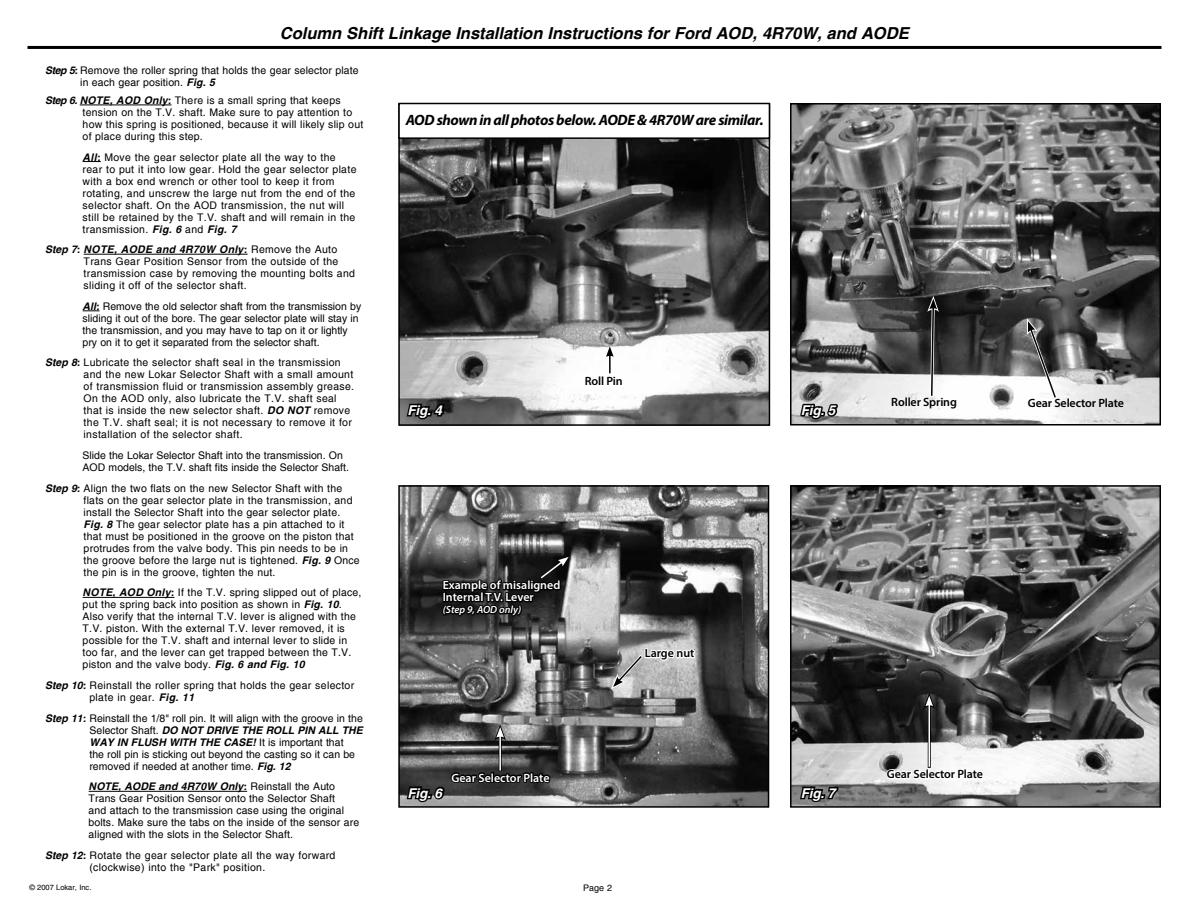
<style>
.page{position:relative;width:1188px;height:918px;background:#fff}
.page>*{position:absolute;margin:0;border:0;box-sizing:border-box;transform-origin:0 0}
.t1{font:italic 700 16.5px "Helvetica";color:#000}
.t2{font:italic 700 15px "Myriad Pro";letter-spacing:-.025em;color:#000}
.t3{font:italic 700 13.5px "Helvetica";letter-spacing:-.015em;color:#fff}
.t4{font:600 12px "Myriad Pro";letter-spacing:-.01em;color:#000}
.t5{font:600 12px/12px "Myriad Pro";color:#fff}
.t6{font:10.5px/12px "Helvetica";letter-spacing:.02em;color:#000}
.t7{font:10.5px/12px "Helvetica";color:#000}
.t8{font:italic 600 10.5px "Myriad Pro";color:#fff}
.t9{font:9px "Helvetica";color:#000}
.t10{font:7.5px "Helvetica";color:#000}
.s1{font-weight:700;font-style:italic}
</style>
<div class="page">
<img style="left:793px;top:106px;width:365px;height:317px">
<div style="left:790px;top:103px;width:371px;height:323px;border:2px solid #000"></div>
<img style="left:401px;top:488px;width:365px;height:317px">
<div style="left:398px;top:485px;width:371px;height:323px;border:2px solid #000"></div>
<img style="left:793px;top:488px;width:365px;height:317px">
<div style="left:790px;top:485px;width:371px;height:323px;border:2px solid #000"></div>
<hr style="left:499px;top:735px;width:3px;height:36px;background:#000">
<hr style="left:928px;top:703px;width:3px;height:65px;background:#000">
<img style="left:401px;top:139px;width:366px;height:284px">
<div style="left:398px;top:103px;width:372px;height:323px;border:2px solid #000"></div>
<div style="left:398px;top:103px;width:372px;height:36px;border:2px solid #000"></div>
<svg style="left:798px;top:402px;width:42px;height:20px"></svg>
<svg style="left:405px;top:379px;width:41px;height:43px;background:#727272"></svg>
<svg style="left:798px;top:785px;width:44px;height:19px"></svg>
<svg style="left:405px;top:750px;width:146px;height:54px;background:#494949"></svg>
<svg style="left:885px;top:747px;width:100px;height:40px"></svg>
<svg style="left:606px;top:346px;width:8px;height:27px"></svg>
<svg style="left:927px;top:296px;width:12px;height:103px"></svg>
<svg style="left:1027px;top:318px;width:32px;height:83px"></svg>
<hr style="left:499px;top:735px;width:2px;height:36px;background:#fff">
<svg style="left:494px;top:725px;width:12px;height:16px"></svg>
<hr style="left:929px;top:704px;width:1px;height:63px;background:#fff">
<svg style="left:923px;top:693px;width:12px;height:16px"></svg>
<svg style="left:441px;top:557px;width:128px;height:77px;background:#2a2a2a"></svg>
<svg style="left:611px;top:626px;width:85px;height:63px;background:#ababab"></svg>
<hr style="left:27px;top:46px;width:1134px;height:3px;background:#000">
<hr style="left:80px;top:105px;width:92px;height:1px;background:#000">
<svg style="left:83px;top:161px;width:18px;height:1px"></svg>
<hr style="left:84px;top:254px;width:164px;height:1px;background:#000">
<svg style="left:83px;top:311px;width:17px;height:1px"></svg>
<hr style="left:83px;top:597px;width:91px;height:1px;background:#000">
<hr style="left:89px;top:791px;width:158px;height:1px;background:#000">
<h1 class="t1" style="left:280px;top:24px;width:630px">Column Shift Linkage Installation Instructions for Ford AOD, 4R70W, and AODE</h1>
<p class="t6" style="left:80px;top:64px;width:280px;text-indent:-35px"><span class="s1">Step 5:</span> Remove the roller spring that holds the gear selector plate in each gear position. <span class="s1">Fig. 5</span></p>
<p class="t6" style="left:83px;top:94px;width:282px;text-indent:-37px"><span class="s1">Step 6. NOTE, AOD Only:</span> There is a small spring that keeps tension on the T.V. shaft. Make sure to pay attention to how this spring is positioned, because it will likely slip out of place during this step.</p>
<p class="t6" style="left:83px;top:151px;width:275px"><span class="s1">All:</span> Move the gear selector plate all the way to the rear to put it into low gear. Hold the gear selector plate with a box end wrench or other tool to keep it from rotating, and unscrew the large nut from the end of the selector shaft. On the AOD transmission, the nut will still be retained by the T.V. shaft and will remain in the transmission. <span class="s1">Fig. 6</span> and <span class="s1">Fig. 7</span></p>
<p class="t6" style="left:84px;top:244px;width:273px;text-indent:-39px"><span class="s1">Step 7: NOTE, AODE and 4R70W Only:</span> Remove the Auto Trans Gear Position Sensor from the outside of the transmission case by removing the mounting bolts and sliding it off of the selector shaft.</p>
<p class="t7" style="left:83px;top:300px;width:280px"><span class="s1">All:</span> Remove the old selector shaft from the transmission by sliding it out of the bore. The gear selector plate will stay in the transmission, and you may have to tap on it or lightly pry on it to get it separated from the selector shaft.</p>
<p class="t6" style="left:84px;top:357px;width:272px;text-indent:-39px"><span class="s1">Step 8:</span> Lubricate the selector shaft seal in the transmission and the new Lokar Selector Shaft with a small amount of transmission fluid or transmission assembly grease.<br>On the AOD only, also lubricate the T.V. shaft seal that is inside the new selector shaft. <span class="s1">DO NOT</span> remove the T.V. shaft seal; it is not necessary to remove it for installation of the selector shaft.</p>
<p class="t7" style="left:83px;top:450px;width:268px">Slide the Lokar Selector Shaft into the transmission. On<br>AOD models, the T.V. shaft fits inside the Selector Shaft.</p>
<p class="t6" style="left:84px;top:482px;width:278px;text-indent:-39px"><span class="s1">Step 9:</span> Align the two flats on the new Selector Shaft with the flats on the gear selector plate in the transmission, and install the Selector Shaft into the gear selector plate.<br><span class="s1">Fig. 8</span> The gear selector plate has a pin attached to it that must be positioned in the groove on the piston that protrudes from the valve body. This pin needs to be in the groove before the large nut is tightened. <span class="s1">Fig. 9</span> Once the pin is in the groove, tighten the nut.</p>
<p class="t6" style="left:83px;top:587px;width:280px"><span class="s1">NOTE, AOD Only:</span> If the T.V. spring slipped out of place, put the spring back into position as shown in <span class="s1">Fig. 10</span>.<br>Also verify that the internal T.V. lever is aligned with the T.V. piston. With the external T.V. lever removed, it is possible for the T.V. shaft and internal lever to slide in too far, and the lever can get trapped between the T.V. piston and the valve body. <span class="s1">Fig. 6 and Fig. 10</span></p>
<p class="t6" style="left:89px;top:679px;width:266px;text-indent:-44px"><span class="s1">Step 10:</span> Reinstall the roller spring that holds the gear selector plate in gear. <span class="s1">Fig. 11</span></p>
<p class="t7" style="left:89px;top:712px;width:275px;text-indent:-44px"><span class="s1">Step 11:</span> Reinstall the 1/8" roll pin. It will align with the groove in the Selector Shaft. <span class="s1">DO NOT DRIVE THE ROLL PIN ALL THE WAY IN FLUSH WITH THE CASE!</span> It is important that<br>the roll pin is sticking out beyond the casting so it can be removed if needed at another time. <span class="s1">Fig. 12</span></p>
<p class="t6" style="left:89px;top:781px;width:272px"><span class="s1">NOTE, AODE and 4R70W Only:</span> Reinstall the Auto Trans Gear Position Sensor onto the Selector Shaft<br>and attach to the transmission case using the original bolts. Make sure the tabs on the inside of the sensor are aligned with the slots in the Selector Shaft.</p>
<p class="t6" style="left:89px;top:849px;width:247px;text-indent:-44px"><span class="s1">Step 12:</span> Rotate the gear selector plate all the way forward (clockwise) into the "Park" position.</p>
<h2 class="t2" style="left:406px;top:111px;width:359px">AOD shown in all photos below. AODE &amp; 4R70W are similar.</h2>
<p class="t4" style="left:585px;top:374px;width:39px">Roll Pin</p>
<p class="t4" style="left:891px;top:394px;width:67px">Roller Spring</p>
<p class="t4" style="left:1028px;top:395px;width:98px">Gear Selector Plate</p>
<p class="t3" style="left:408px;top:402px;width:36px">Fig. 4</p>
<p class="t3" style="left:801px;top:402px;width:36px">Fig. 5</p>
<p class="t5" style="left:443px;top:579px;width:119px">Example of misaligned<br>Internal T.V. Lever</p>
<p class="t8" style="left:443px;top:603px;width:80px">(Step 9, AOD only)</p>
<p class="t4" style="left:645px;top:645px;width:51px">Large nut</p>
<p class="t4" style="left:887px;top:767px;width:98px">Gear Selector Plate</p>
<p class="t5" style="left:451px;top:771px;width:100px">Gear Selector Plate</p>
<p class="t3" style="left:408px;top:785px;width:36px">Fig. 6</p>
<p class="t3" style="left:801px;top:785px;width:36px">Fig. 7</p>
<p class="t10" style="left:29px;top:883px;width:64px">© 2007 Lokar, Inc.</p>
<p class="t9" style="left:583px;top:883px;width:30px">Page 2</p>
</div>
